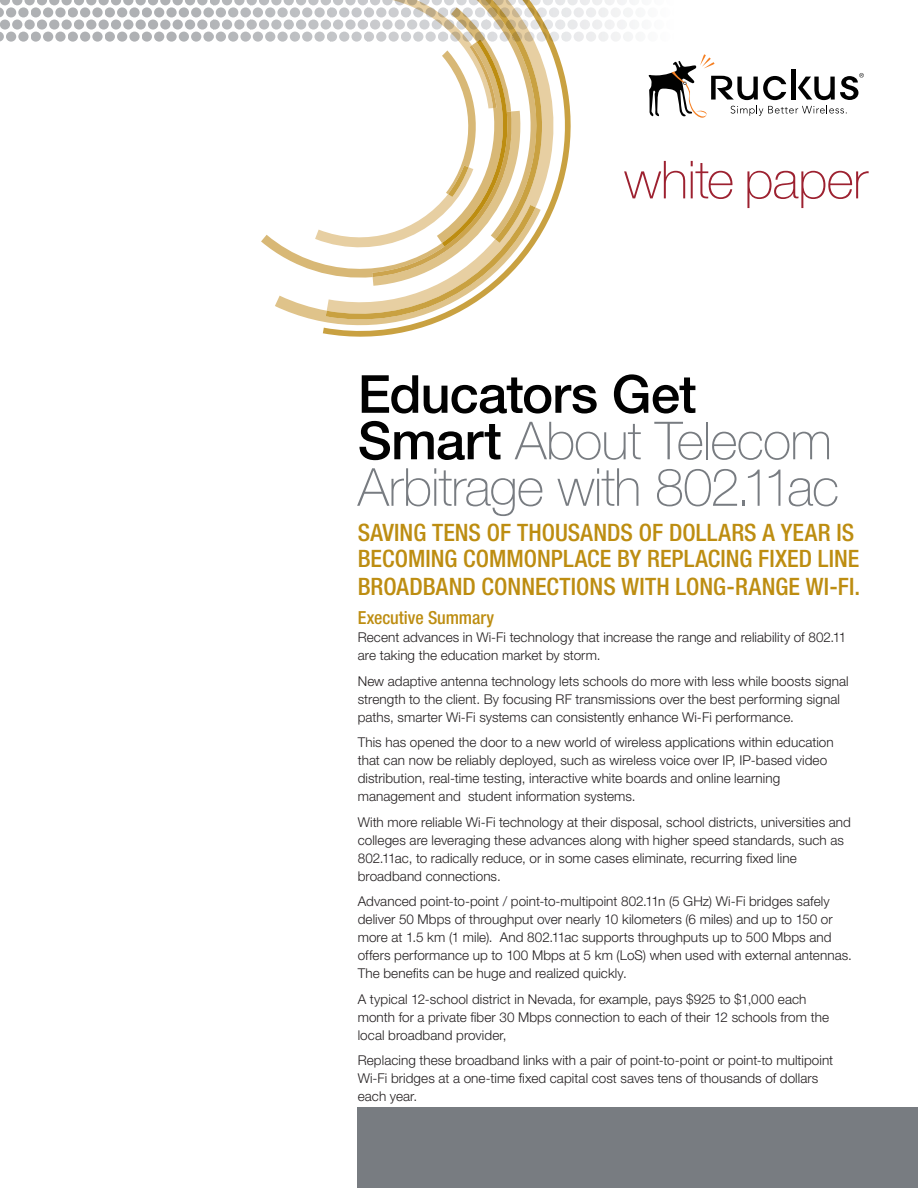
<style>
.page{position:relative;width:918px;height:1188px;background:#fff}
.page>*{position:absolute;margin:0;border:0;box-sizing:border-box;transform-origin:0 0}
.wpBB_Headline_Mix{font:100 52.5px/46.5px "Helvetica Neue LT Std";letter-spacing:-.02em;color:#787c81}
.t1{font:100 52.5px "Helvetica Neue LT Std";letter-spacing:-.015em;color:#9d2130}
.wpBB_Subheads_All_Ca{font:500 condensed 24px/25.5px "Helvetica Neue LT Std";color:#bd8d11}
.wpBB_Subhead_b_GOLD{font:500 condensed 18px "Helvetica Neue LT Std";letter-spacing:-.005em;color:#bd8d11}
.wpBB_100K_Body_Text{font:300 13.5px/18px "Helvetica Neue LT Std";letter-spacing:.005em;color:#231f20}
.s1{font-weight:500;color:#010101}
</style>
<div class="page">
<div style="left:0;top:0;width:10px;height:5px;background:#afb1b4"></div>
<div style="left:12px;top:0;width:10px;height:5px;background:#afb1b4"></div>
<svg style="left:24px;top:0;width:11px;height:5px"></svg>
<div style="left:37px;top:0;width:10px;height:5px;background:#afb1b4"></div>
<div style="left:49px;top:0;width:10px;height:5px;background:#afb1b4"></div>
<div style="left:62px;top:0;width:10px;height:5px;background:#afb1b4"></div>
<div style="left:74px;top:0;width:10px;height:5px;background:#afb1b4"></div>
<div style="left:86px;top:0;width:10px;height:5px;background:#afb1b4"></div>
<div style="left:99px;top:0;width:10px;height:5px;background:#afb1b4"></div>
<div style="left:111px;top:0;width:10px;height:5px;background:#afb1b4"></div>
<div style="left:123px;top:0;width:10px;height:5px;background:#afb1b4"></div>
<div style="left:136px;top:0;width:10px;height:5px;background:#afb1b4"></div>
<div style="left:148px;top:0;width:10px;height:5px;background:#afb1b4"></div>
<svg style="left:160px;top:0;width:11px;height:5px"></svg>
<svg style="left:0;top:7px;width:4px;height:10px"></svg>
<svg style="left:6px;top:7px;width:10px;height:10px"></svg>
<svg style="left:18px;top:7px;width:11px;height:10px"></svg>
<svg style="left:31px;top:7px;width:10px;height:10px"></svg>
<svg style="left:43px;top:7px;width:10px;height:10px"></svg>
<svg style="left:55px;top:7px;width:11px;height:10px"></svg>
<svg style="left:68px;top:7px;width:10px;height:10px"></svg>
<svg style="left:80px;top:7px;width:10px;height:10px"></svg>
<svg style="left:92px;top:7px;width:11px;height:10px"></svg>
<svg style="left:105px;top:7px;width:10px;height:10px"></svg>
<svg style="left:117px;top:7px;width:10px;height:10px"></svg>
<svg style="left:129px;top:7px;width:11px;height:10px"></svg>
<svg style="left:142px;top:7px;width:10px;height:10px"></svg>
<svg style="left:154px;top:7px;width:10px;height:10px"></svg>
<svg style="left:166px;top:7px;width:11px;height:10px"></svg>
<svg style="left:0;top:19px;width:10px;height:11px"></svg>
<svg style="left:12px;top:19px;width:10px;height:11px"></svg>
<svg style="left:24px;top:19px;width:11px;height:11px"></svg>
<svg style="left:37px;top:19px;width:10px;height:11px"></svg>
<svg style="left:49px;top:19px;width:10px;height:11px"></svg>
<svg style="left:62px;top:19px;width:10px;height:11px"></svg>
<svg style="left:74px;top:19px;width:10px;height:11px"></svg>
<svg style="left:86px;top:19px;width:10px;height:11px"></svg>
<svg style="left:99px;top:19px;width:10px;height:11px"></svg>
<svg style="left:111px;top:19px;width:10px;height:11px"></svg>
<svg style="left:123px;top:19px;width:10px;height:11px"></svg>
<svg style="left:136px;top:19px;width:10px;height:11px"></svg>
<svg style="left:148px;top:19px;width:10px;height:11px"></svg>
<svg style="left:160px;top:19px;width:11px;height:11px"></svg>
<svg style="left:0;top:32px;width:4px;height:10px"></svg>
<div style="left:6px;top:32px;width:10px;height:10px;background:#afb1b4;border-radius:5px"></div>
<svg style="left:18px;top:32px;width:11px;height:10px"></svg>
<div style="left:31px;top:32px;width:10px;height:10px;background:#afb1b4;border-radius:5px"></div>
<div style="left:43px;top:32px;width:10px;height:10px;background:#afb1b4;border-radius:5px"></div>
<svg style="left:55px;top:32px;width:11px;height:10px"></svg>
<div style="left:68px;top:32px;width:10px;height:10px;background:#afb1b4;border-radius:5px"></div>
<div style="left:80px;top:32px;width:10px;height:10px;background:#afb1b4;border-radius:5px"></div>
<svg style="left:92px;top:32px;width:11px;height:10px"></svg>
<div style="left:105px;top:32px;width:10px;height:10px;background:#afb1b4;border-radius:5px"></div>
<div style="left:117px;top:32px;width:10px;height:10px;background:#afb1b4;border-radius:5px"></div>
<svg style="left:129px;top:32px;width:11px;height:10px"></svg>
<div style="left:142px;top:32px;width:10px;height:10px;background:#afb1b4;border-radius:5px"></div>
<div style="left:154px;top:32px;width:10px;height:10px;background:#afb1b4;border-radius:5px"></div>
<svg style="left:166px;top:32px;width:11px;height:10px"></svg>
<svg style="left:173px;top:0;width:691px;height:337px"></svg>
<div style="left:358px;top:1107px;width:560px;height:81px;background:#787c81"></div>
<h1 class="t1" style="left:624px;top:150px;width:245px">white paper</h1>
<p class="wpBB_Headline_Mix" style="left:358px;top:371px;width:483px"><span class="s1">Educators Get<br>Smart</span> About Telecom<br>Arbitrage with 802.11ac</p>
<p class="wpBB_Subheads_All_Ca" style="left:358px;top:520px;width:503px">SAVING TENS OF THOUSANDS OF DOLLARS A YEAR IS<br>BECOMING COMMONPLACE BY REPLACING FIXED LINE</p>
<p class="wpBB_Subheads_All_Ca" style="left:358px;top:574px;width:504px">BROADBAND CONNECTIONS WITH LONG-RANGE WI-FI.</p>
<p class="wpBB_Subhead_b_GOLD" style="left:358px;top:607px;width:138px">Executive Summary</p>
<p class="wpBB_100K_Body_Text" style="left:358px;top:628px;width:490px">Recent advances in Wi-Fi technology that increase the range and reliability of 802.11 are taking the education market by storm.</p>
<p class="wpBB_100K_Body_Text" style="left:358px;top:672px;width:492px">New adaptive antenna technology lets schools do more with less while boosts signal strength to the client. By focusing RF transmissions over the best performing signal paths, smarter Wi-Fi systems can consistently enhance Wi-Fi performance.</p>
<p class="wpBB_100K_Body_Text" style="left:358px;top:733px;width:478px">This has opened the door to a new world of wireless applications within education that can now be reliably deployed, such as wireless voice over IP, IP-based video distribution, real-time testing, interactive white boards and online learning management and student information systems.</p>
<p class="wpBB_100K_Body_Text" style="left:358px;top:813px;width:495px">With more reliable Wi-Fi technology at their disposal, school districts, universities and colleges are leveraging these advances along with higher speed standards, such as 802.11ac, to radically reduce, or in some cases eliminate, recurring fixed line broadband connections.</p>
<p class="wpBB_100K_Body_Text" style="left:358px;top:892px;width:496px">Advanced point-to-point / point-to-multipoint 802.11n (5 GHz) Wi-Fi bridges safely deliver 50 Mbps of throughput over nearly 10 kilometers (6 miles) and up to 150 or more at 1.5 km (1 mile). And 802.11ac supports throughputs up to 500 Mbps and offers performance up to 100 Mbps at 5 km (LoS) when used with external antennas.<br>The benefits can be huge and realized quickly.</p>
<p class="wpBB_100K_Body_Text" style="left:358px;top:990px;width:473px">A typical 12-school district in Nevada, for example, pays $925 to $1,000 each month for a private fiber 30 Mbps connection to each of their 12 schools from the local broadband provider,</p>
<p class="wpBB_100K_Body_Text" style="left:358px;top:1051px;width:477px">Replacing these broadband links with a pair of point-to-point or point-to multipoint<br>Wi-Fi bridges at a one-time fixed capital cost saves tens of thousands of dollars each year.</p>
</div>
